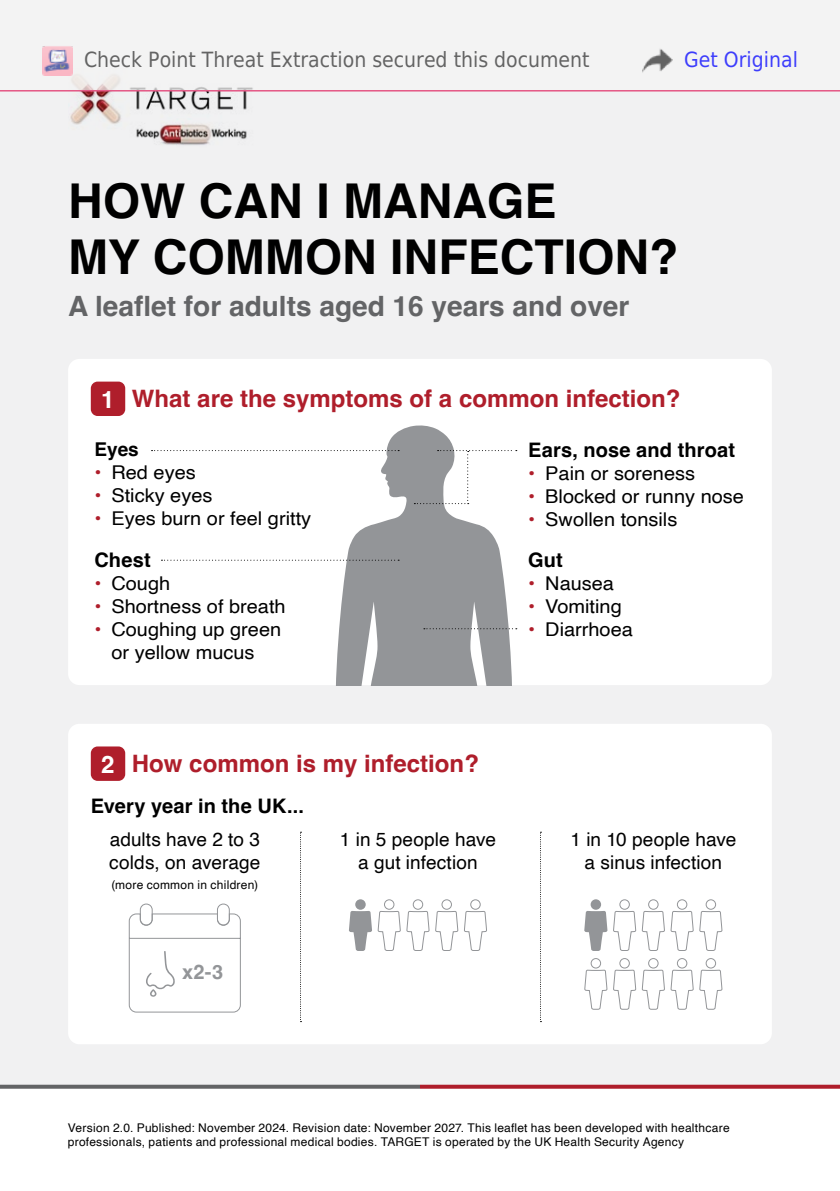
<style>
.page{position:relative;width:840px;height:1191px;background:#fff}
.page>*{position:absolute;margin:0;border:0;box-sizing:border-box;transform-origin:0 0}
.t1{font:700 48px/56px "Helvetica";color:#000}
.t2{font:700 28px "Helvetica";color:#636466}
.t3{font:700 24px "Helvetica";color:#af1e2b}
.t4{font:700 24px "Helvetica";color:#fff}
.t5{font:21px "DejaVu Sans Condensed";color:rgb(51 51 51/.75)}
.t6{font:21px "DejaVu Sans Condensed";color:rgb(0 0 255/.75)}
.Body{font:700 20px "Helvetica";letter-spacing:.01em;color:#000}
.Body-2{font:700 20px "Helvetica";color:#939598}
.Body-3{font:19px/23px "Helvetica";color:#000;text-align:center;scale:1.05 1}
.Body-4{font:19px/22.8px "Helvetica";color:#000;text-align:center}
.Body-5{font:700 19px "Helvetica";color:#000}
.Footnotes{font:12px/14px "Helvetica";letter-spacing:.02em;color:#000}
.Body-6{font:12px "Helvetica";letter-spacing:.02em;color:#000}
.s1{color:#af1e2b}
</style>
<div class="page">
<div style="left:0;top:0;width:839px;height:1085px;background:#f1f1f2"></div>
<img style="left:70px;top:92px;width:177px;height:53px">
<div style="left:68px;top:359px;width:703px;height:326px;background:#fff;border-radius:11px"></div>
<div style="left:91px;top:381px;width:34px;height:35px;background:#af1e2b;border-radius:7px"></div>
<div style="left:68px;top:724px;width:703px;height:320px;background:#fff;border-radius:11px"></div>
<div style="left:91px;top:746px;width:34px;height:35px;background:#af1e2b;border-radius:7px"></div>
<svg style="left:349px;top:899px;width:138px;height:52px"></svg>
<svg style="left:584px;top:899px;width:138px;height:111px"></svg>
<svg style="left:300px;top:831px;width:1px;height:191px"></svg>
<svg style="left:540px;top:831px;width:1px;height:191px"></svg>
<svg style="left:128px;top:903px;width:113px;height:110px"></svg>
<svg style="left:333px;top:425px;width:180px;height:260px;fill:#939598"></svg>
<svg style="left:151px;top:450px;width:248px;height:1px"></svg>
<svg style="left:161px;top:559px;width:238px;height:1px"></svg>
<svg style="left:423px;top:628px;width:93px;height:1px"></svg>
<svg style="left:414px;top:450px;width:102px;height:54px"></svg>
<svg style="left:0;top:1084px;width:420px;height:4px;background:#7c7d7f"></svg>
<svg style="left:420px;top:1084px;width:419px;height:4px;background:#ba444e"></svg>
<hr style="left:0;top:90px;width:839px;height:2px;background:#e45785">
<img style="left:42px;top:46px;width:30px;height:29px">
<img style="left:642px;top:49px;width:29px;height:24px">
<h3 class="t5" style="left:84px;top:48px;width:506px">Check Point Threat Extraction secured this document</h3>
<h3 class="t6" style="left:683px;top:48px;width:115px">Get Original</h3>
<p class="t1" style="left:68px;top:178px;width:611px">HOW CAN I MANAGE<br>MY COMMON INFECTION?</p>
<p class="t2" style="left:68px;top:289px;width:562px">A leaflet for adults aged 16 years and over</p>
<h2 class="t4" style="left:101px;top:385px;width:15px">1</h2>
<h2 class="t3" style="left:132px;top:384px;width:550px">What are the symptoms of a common infection?</h2>
<p class="Body-5" style="left:94px;top:438px;width:46px">Eyes</p>
<p class="Body-3" style="left:94px;top:461px;width:98px"><span class="s1">•</span> Red eyes</p>
<p class="Body-3" style="left:94px;top:484px;width:114px"><span class="s1">•</span> Sticky eyes</p>
<p class="Body-3" style="left:94px;top:507px;width:208px"><span class="s1">•</span> Eyes burn or feel gritty</p>
<p class="Body" style="left:94px;top:547px;width:58px">Chest</p>
<p class="Body-3" style="left:94px;top:572px;width:74px"><span class="s1">•</span> Cough</p>
<p class="Body-3" style="left:94px;top:595px;width:184px"><span class="s1">•</span> Shortness of breath</p>
<p class="Body-3" style="left:94px;top:618px;width:179px"><span class="s1">•</span> Coughing up green or yellow mucus</p>
<p class="Body" style="left:528px;top:437px;width:208px">Ears, nose and throat</p>
<p class="Body-3" style="left:528px;top:462px;width:160px"><span class="s1">•</span> Pain or soreness</p>
<p class="Body-3" style="left:528px;top:485px;width:207px"><span class="s1">•</span> Blocked or runny nose</p>
<p class="Body-3" style="left:528px;top:508px;width:143px"><span class="s1">•</span> Swollen tonsils</p>
<p class="Body" style="left:528px;top:547px;width:36px">Gut</p>
<p class="Body-3" style="left:528px;top:572px;width:83px"><span class="s1">•</span> Nausea</p>
<p class="Body-3" style="left:528px;top:595px;width:91px"><span class="s1">•</span> Vomiting</p>
<p class="Body-3" style="left:528px;top:618px;width:101px"><span class="s1">•</span> Diarrhoea</p>
<h2 class="t4" style="left:101px;top:749px;width:15px">2</h2>
<h2 class="t3" style="left:132px;top:749px;width:348px">How common is my infection?</h2>
<p class="Body" style="left:91px;top:794px;width:215px">Every year in the UK...</p>
<p class="Body-4" style="left:109px;top:828px;width:152px;text-align:left">adults have 2 to 3 colds, on average</p>
<p class="Body-6" style="left:111px;top:875px;width:148px">(more common in children)</p>
<p class="Body-4" style="left:340px;top:828px;width:157px">1 in 5 people have a gut infection</p>
<p class="Body-4" style="left:570px;top:828px;width:167px">1 in 10 people have a sinus infection</p>
<p class="Body-2" style="left:182px;top:959px;width:43px">x2-3</p>
<p class="Footnotes" style="left:68px;top:1121px;width:663px">Version 2.0. Published: November 2024. Revision date: November 2027. This leaflet has been developed with healthcare professionals, patients and professional medical bodies. TARGET is operated by the UK Health Security Agency</p>
</div>
